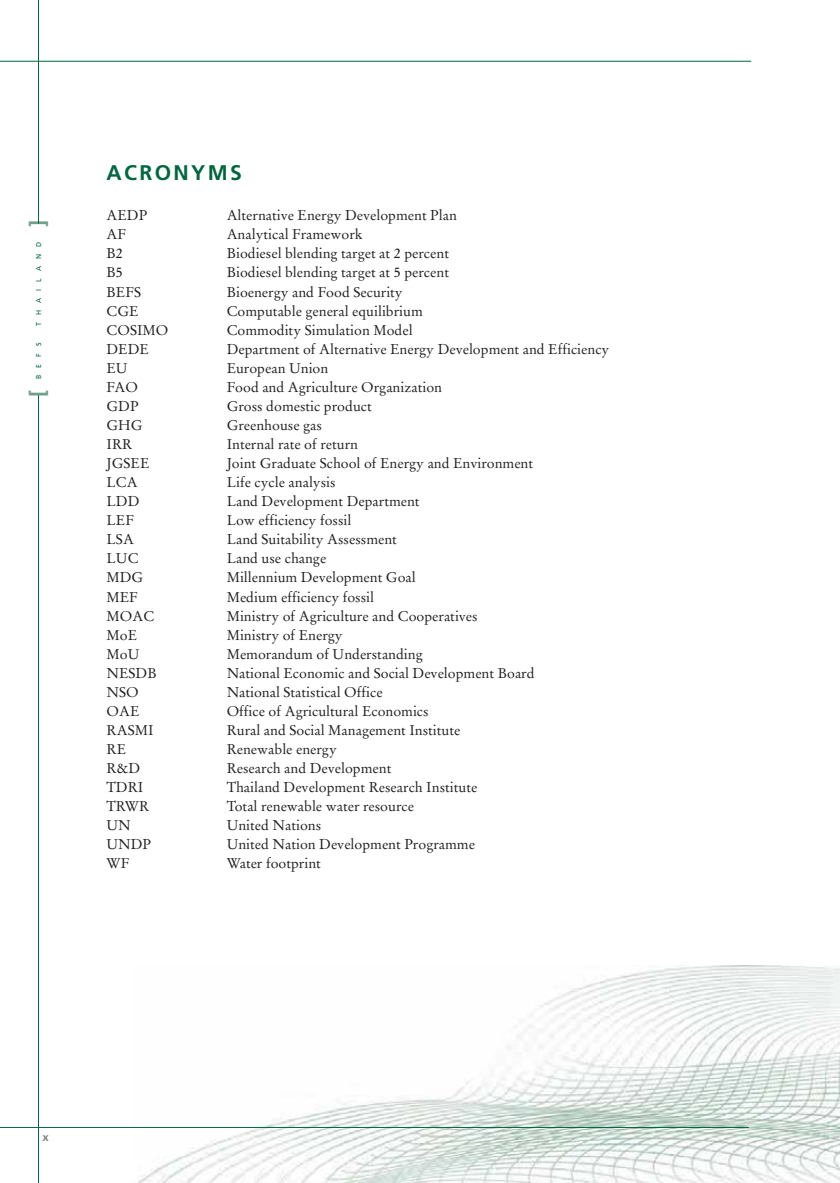
<style>
.page{position:relative;width:840px;height:1183px;background:#fff}
.page>*{position:absolute;margin:0;border:0;box-sizing:border-box;transform-origin:0 0}
.t1{font:700 21.45px "Frutiger LT Std";color:#71a088}
.t2{font:700 21.15px "Frutiger LT Std";letter-spacing:.11em;color:#00673e}
.t3{font:14.1px "Stempel Garamond";color:#201e1d}
.t4{font:700 11.25px "Frutiger LT Std";color:#808285}
.t5{font:7.05px "Frutiger LT Std";letter-spacing:1em;color:#00673e}
</style>
<div class="page">
<img style="left:134px;top:965px;width:704px;height:217px">
<hr style="left:38px;top:395px;width:1px;height:787px;background:#00673e">
<hr style="left:38px;top:0;width:1px;height:224px;background:#00673e">
<hr style="left:0;top:61px;width:750px;height:1px;background:#00673e">
<hr style="left:0;top:1126px;width:748px;height:1px;background:#00673e">
<h1 class="t1" style="left:29px;top:227px;width:9px;rotate:-90deg">]</h1>
<p class="t5" style="left:36px;top:326px;width:86px;rotate:-90deg">THAILAND</p>
<p class="t5" style="left:36px;top:379px;width:38px;rotate:-90deg">BEFS</p>
<h1 class="t1" style="left:29px;top:397px;width:9px;rotate:-90deg">[</h1>
<h2 class="t2" style="left:106px;top:164px;width:137px">ACRONYMS</h2>
<p class="t3" style="left:106px;top:209px;width:42px">AEDP</p>
<p class="t3" style="left:226px;top:209px;width:232px">Alternative Energy Development Plan</p>
<p class="t3" style="left:106px;top:228px;width:21px">AF</p>
<p class="t3" style="left:226px;top:228px;width:137px">Analytical Framework</p>
<p class="t3" style="left:106px;top:247px;width:18px">B2</p>
<p class="t3" style="left:226px;top:247px;width:224px">Biodiesel blending target at 2 percent</p>
<p class="t3" style="left:106px;top:266px;width:18px">B5</p>
<p class="t3" style="left:226px;top:266px;width:224px">Biodiesel blending target at 5 percent</p>
<p class="t3" style="left:106px;top:285px;width:36px">BEFS</p>
<p class="t3" style="left:226px;top:285px;width:177px">Bioenergy and Food Security</p>
<p class="t3" style="left:106px;top:304px;width:34px">CGE</p>
<p class="t3" style="left:226px;top:304px;width:197px">Computable general equilibrium</p>
<p class="t3" style="left:106px;top:323px;width:63px">COSIMO</p>
<p class="t3" style="left:226px;top:323px;width:187px">Commodity Simulation Model</p>
<p class="t3" style="left:106px;top:343px;width:44px">DEDE</p>
<p class="t3" style="left:226px;top:343px;width:384px">Department of Alternative Energy Development and Efficiency</p>
<p class="t3" style="left:106px;top:362px;width:23px">EU</p>
<p class="t3" style="left:226px;top:362px;width:103px">European Union</p>
<p class="t3" style="left:106px;top:381px;width:33px">FAO</p>
<p class="t3" style="left:226px;top:381px;width:217px">Food and Agriculture Organization</p>
<p class="t3" style="left:106px;top:400px;width:34px">GDP</p>
<p class="t3" style="left:226px;top:400px;width:147px">Gross domestic product</p>
<p class="t3" style="left:106px;top:419px;width:38px">GHG</p>
<p class="t3" style="left:226px;top:419px;width:97px">Greenhouse gas</p>
<p class="t3" style="left:106px;top:438px;width:27px">IRR</p>
<p class="t3" style="left:226px;top:438px;width:133px">Internal rate of return</p>
<p class="t3" style="left:106px;top:457px;width:44px">JGSEE</p>
<p class="t3" style="left:226px;top:457px;width:308px">Joint Graduate School of Energy and Environment</p>
<p class="t3" style="left:106px;top:476px;width:33px">LCA</p>
<p class="t3" style="left:226px;top:476px;width:110px">Life cycle analysis</p>
<p class="t3" style="left:106px;top:495px;width:34px">LDD</p>
<p class="t3" style="left:226px;top:495px;width:194px">Land Development Department</p>
<p class="t3" style="left:106px;top:514px;width:29px">LEF</p>
<p class="t3" style="left:226px;top:514px;width:126px">Low efficiency fossil</p>
<p class="t3" style="left:106px;top:533px;width:29px">LSA</p>
<p class="t3" style="left:226px;top:533px;width:172px">Land Suitability Assessment</p>
<p class="t3" style="left:106px;top:552px;width:34px">LUC</p>
<p class="t3" style="left:226px;top:552px;width:101px">Land use change</p>
<p class="t3" style="left:106px;top:571px;width:38px">MDG</p>
<p class="t3" style="left:226px;top:571px;width:190px">Millennium Development Goal</p>
<p class="t3" style="left:106px;top:590px;width:33px">MEF</p>
<p class="t3" style="left:226px;top:590px;width:149px">Medium efficiency fossil</p>
<p class="t3" style="left:106px;top:609px;width:49px">MOAC</p>
<p class="t3" style="left:226px;top:609px;width:252px">Ministry of Agriculture and Cooperatives</p>
<p class="t3" style="left:106px;top:628px;width:32px">MoE</p>
<p class="t3" style="left:226px;top:628px;width:118px">Ministry of Energy</p>
<p class="t3" style="left:106px;top:647px;width:34px">MoU</p>
<p class="t3" style="left:226px;top:647px;width:197px">Memorandum of Understanding</p>
<p class="t3" style="left:106px;top:666px;width:52px">NESDB</p>
<p class="t3" style="left:226px;top:666px;width:309px">National Economic and Social Development Board</p>
<p class="t3" style="left:106px;top:685px;width:34px">NSO</p>
<p class="t3" style="left:226px;top:685px;width:157px">National Statistical Office</p>
<p class="t3" style="left:106px;top:704px;width:34px">OAE</p>
<p class="t3" style="left:226px;top:704px;width:203px">Office of Agricultural Economics</p>
<p class="t3" style="left:106px;top:723px;width:49px">RASMI</p>
<p class="t3" style="left:226px;top:723px;width:235px">Rural and Social Management Institute</p>
<p class="t3" style="left:106px;top:742px;width:21px">RE</p>
<p class="t3" style="left:226px;top:742px;width:112px">Renewable energy</p>
<p class="t3" style="left:106px;top:762px;width:35px">R&amp;D</p>
<p class="t3" style="left:226px;top:762px;width:166px">Research and Development</p>
<p class="t3" style="left:106px;top:781px;width:38px">TDRI</p>
<p class="t3" style="left:226px;top:781px;width:252px">Thailand Development Research Institute</p>
<p class="t3" style="left:106px;top:800px;width:44px">TRWR</p>
<p class="t3" style="left:226px;top:800px;width:189px">Total renewable water resource</p>
<p class="t3" style="left:106px;top:819px;width:26px">UN</p>
<p class="t3" style="left:226px;top:819px;width:96px">United Nations</p>
<p class="t3" style="left:106px;top:838px;width:46px">UNDP</p>
<p class="t3" style="left:226px;top:838px;width:250px">United Nation Development Programme</p>
<p class="t3" style="left:106px;top:857px;width:24px">WF</p>
<p class="t3" style="left:226px;top:857px;width:96px">Water footprint</p>
<p class="t4" style="left:42px;top:1131px;width:8px">x</p>
</div>
